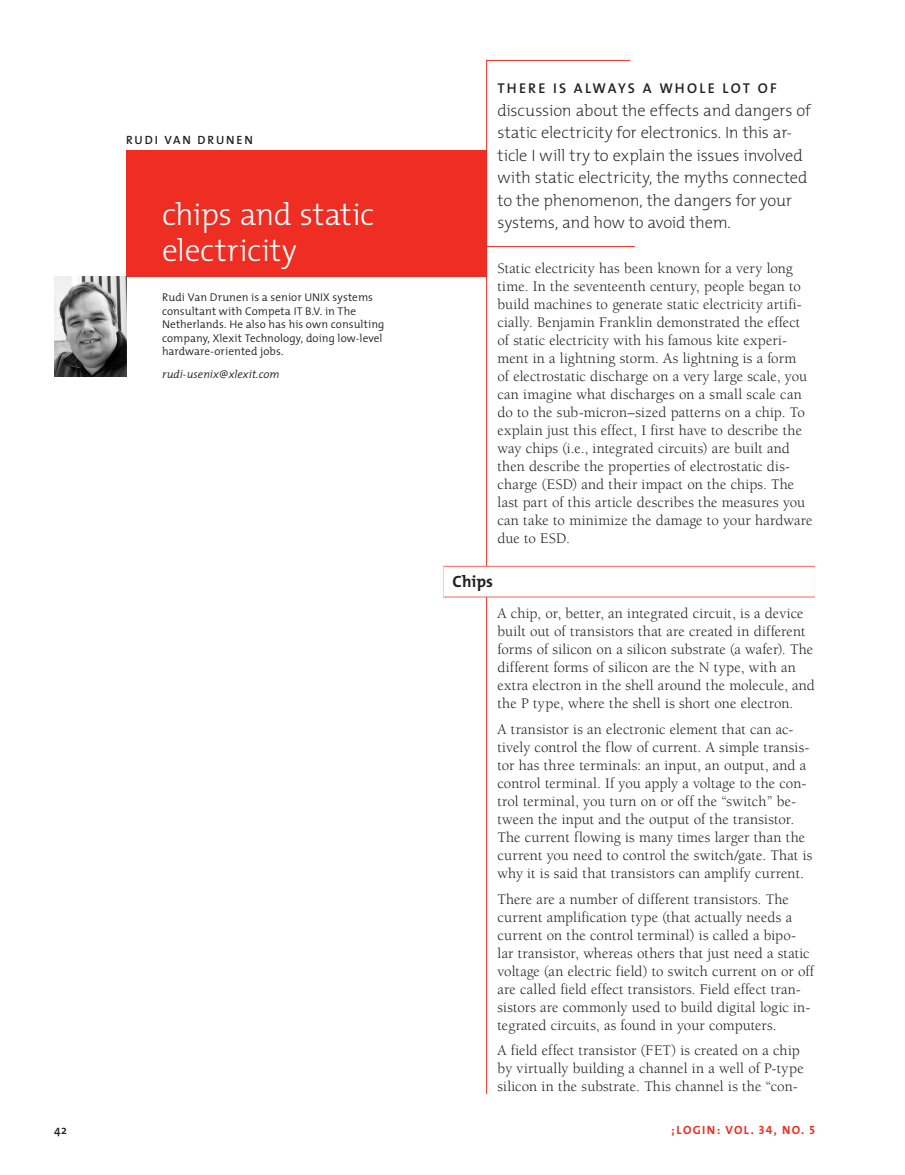
<style>
.page{position:relative;width:905px;height:1175px;background:#fff}
.page>*{position:absolute;margin:0;border:0;box-sizing:border-box;transform-origin:0 0}
._0a_Title_Small{font:300 31.5px/36px "The Mix";letter-spacing:-.015em;color:#fff}
._2a_Body_OpenPara{font:200 16.5px/22.5px "The Mix";letter-spacing:-.01em;color:#231f20}
._1_Head1_Opener{font:700 16.5px "The Mix";letter-spacing:-.005em;color:#231f20}
._2_Body__2b{font:15px/18px "Berkeley";letter-spacing:.005em;color:#231f20}
._2a_Body_OpenPara-2{font:600 14.25px "The Mix";letter-spacing:.15em;color:#231f20}
.t1{font:12px "The Mix Bold Caps";letter-spacing:.115em;color:#ee2e22}
._4_Author{font:12px "The Mix Semi Bold Caps";letter-spacing:.16em;color:#231f20}
.t2{font:600 12px "The Mix";color:#231f20}
._4a_author_bio{font:300 11.25px/13.5px "The Mix";letter-spacing:.005em;color:#231f20}
._4b_Auth____or_email{font:italic 300 11.25px "The Mix";letter-spacing:.005em;color:#231f20}
</style>
<div class="page">
<div style="left:126px;top:150px;width:360px;height:126px;background:#ee2e22"></div>
<hr style="left:486px;top:60px;width:144px;height:1px;background:#ee2e22">
<hr style="left:486px;top:60px;width:1px;height:1034px;background:#ee2e22">
<hr style="left:487px;top:246px;width:147px;height:1px;background:#ee2e22">
<div style="left:443px;top:566px;width:371px;height:31px;background:#f8b1ac"></div>
<div style="left:443px;top:566px;width:371px;height:30px;background:#fff"></div>
<img style="left:54px;top:276px;width:72px;height:101px">
<p class="_4_Author" style="left:126px;top:130px;width:128px">RUDI VAN DRUNEN</p>
<p class="_0a_Title_Small" style="left:162px;top:195px;width:213px">chips and static electricity</p>
<p class="_4a_author_bio" style="left:162px;top:290px;width:224px">Rudi Van Drunen is a senior UNIX systems consultant with Competa IT B.V. in The Netherlands. He also has his own consulting company, Xlexit Technology, doing low-level hardware-oriented jobs.</p>
<p class="_4b_Auth____or_email" style="left:162px;top:365px;width:119px">rudi-usenix@xlexit.com</p>
<p class="_2a_Body_OpenPara-2" style="left:497px;top:76px;width:277px">THERE I S ALWAYS A WHOLE LOT OF</p>
<p class="_2a_Body_OpenPara" style="left:497px;top:98px;width:315px">discussion about the effects and dangers of static electricity for electronics. In this ar&shy;ticle I will try to explain the issues involved with static electricity, the myths connected to the phenomenon, the dangers for your systems, and how to avoid them.</p>
<p class="_2_Body__2b" style="left:497px;top:260px;width:316px">Static electricity has been known for a very long time. In the seventeenth century, people began to build machines to generate static electricity artifi&shy;cially. Benjamin Franklin demonstrated the effect of static electricity with his famous kite experi&shy;ment in a lightning storm. As lightning is a form<br>of electrostatic discharge on a very large scale, you can imagine what discharges on a small scale can do to the sub-micron–sized patterns on a chip. To explain just this effect, I first have to describe the way chips (i.e., integrated circuits) are built and then describe the properties of electrostatic dis&shy;charge (ESD) and their impact on the chips. The last part of this article describes the measures you can take to minimize the damage to your hardware due to ESD.</p>
<p class="_1_Head1_Opener" style="left:452px;top:567px;width:42px">Chips</p>
<p class="_2_Body__2b" style="left:497px;top:605px;width:319px">A chip, or, better, an integrated circuit, is a device built out of transistors that are created in different forms of silicon on a silicon substrate (a wafer). The different forms of silicon are the N type, with an extra electron in the shell around the molecule, and the P type, where the shell is short one electron.</p>
<p class="_2_Body__2b" style="left:497px;top:720px;width:316px">A transistor is an electronic element that can ac&shy;tively control the flow of current. A simple transis&shy;tor has three terminals: an input, an output, and a control terminal. If you apply a voltage to the con&shy;trol terminal, you turn on or off the “switch” be&shy;tween the input and the output of the transistor.<br>The current flowing is many times larger than the current you need to control the switch/gate. That is why it is said that transistors can amplify current.</p>
<p class="_2_Body__2b" style="left:497px;top:890px;width:318px">There are a number of different transistors. The current amplification type (that actually needs a current on the control terminal) is called a bipo&shy;lar transistor, whereas others that just need a static voltage (an electric field) to switch current on or off are called field effect transistors. Field effect tran&shy;sistors are commonly used to build digital logic in&shy;tegrated circuits, as found in your computers.</p>
<p class="_2_Body__2b" style="left:497px;top:1041px;width:308px">A field effect transistor (FET) is created on a chip by virtually building a channel in a well of P-type silicon in the substrate. This channel is the “con-</p>
<p class="t2" style="left:54px;top:1120px;width:14px">42</p>
<p class="t1" style="left:671px;top:1120px;width:145px">;LOGIN: VOL. 34, NO. 5</p>
</div>
